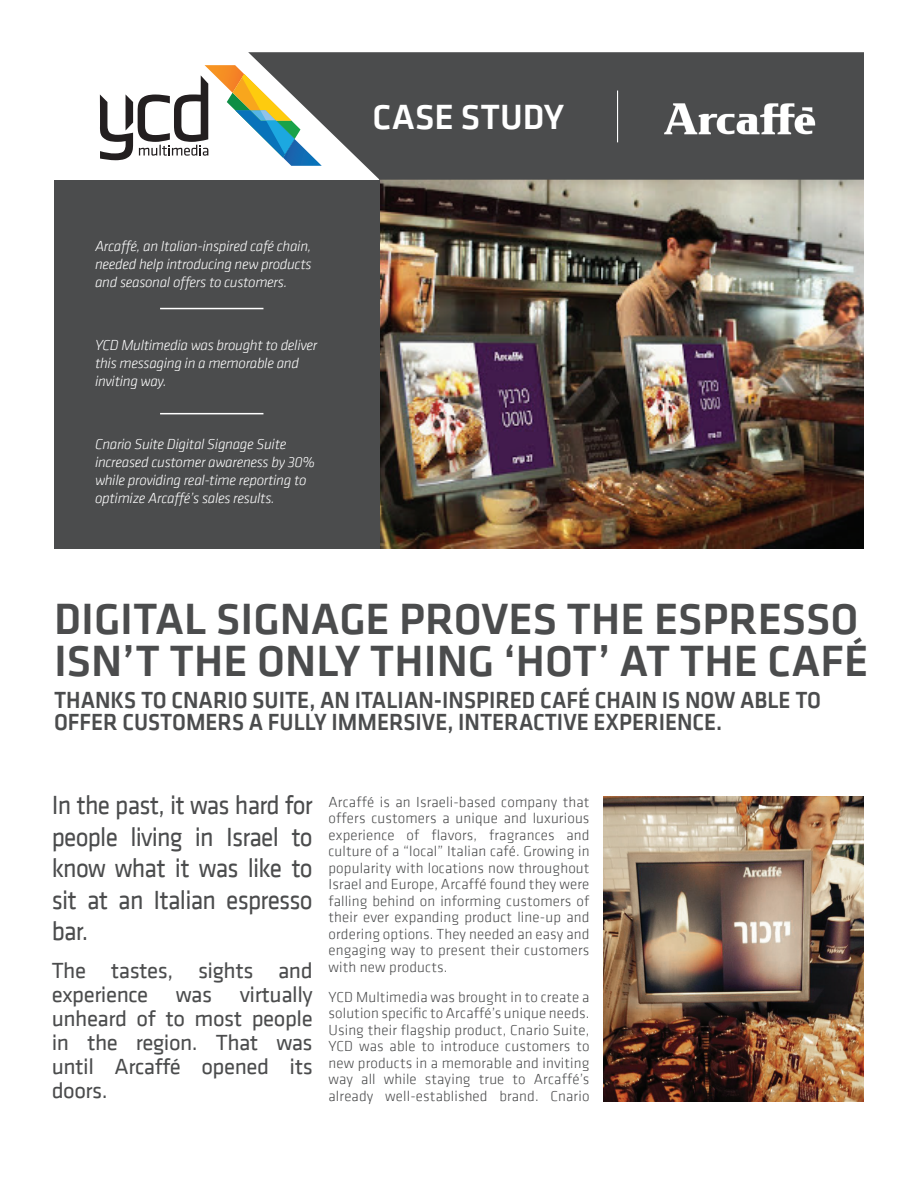
<style>
.page{position:relative;width:918px;height:1188px;background:#fff}
.page>*{position:absolute;margin:0;border:0;box-sizing:border-box;transform-origin:0 0}
.t1{font:500 45px/42px "Klavika CH";color:#4b4c4d}
.t2{font:500 36px "Klavika CH";color:#fff}
.t3{font:27px/31.5px "Klavika CH";letter-spacing:-.03em;color:#4b4c4d;text-align:justify;scale:.94 1}
.t4{font:500 24px/22.5px "Klavika CH";color:#4b4c4d;scale:.93 1}
.t5{font:22.5px/24px "Klavika CH";letter-spacing:-.02em;color:#4b4c4d;text-align:justify}
.t6{font:300 15px/16.5px "Klavika CH";letter-spacing:.01em;color:#4b4c4d;text-align:justify}
.t7{font:italic 300 15px/18px "Klavika CH";letter-spacing:-.02em;color:#fff}
</style>
<div class="page">
<img style="left:379px;top:180px;width:485px;height:368px">
<div style="left:248px;top:52px;width:616px;height:128px;background:#4b4c4d"></div>
<svg style="left:100px;top:65px;width:222px;height:101px"></svg>
<hr style="left:617px;top:91px;width:1px;height:51px;background:#fff">
<div style="left:54px;top:180px;width:325px;height:368px;background:#4b4c4d"></div>
<img style="left:603px;top:796px;width:261px;height:306px">
<img style="left:653px;top:89px;width:176px;height:62px">
<hr style="left:160px;top:308px;width:103px;height:1px;background:#fff">
<hr style="left:160px;top:413px;width:103px;height:1px;background:#fff">
<p class="t7" style="left:95px;top:238px;width:218px;text-align:justify">Arcaffé, an Italian-inspired café chain, needed help introducing new products and seasonal offers to customers.</p>
<p class="t7" style="left:95px;top:337px;width:224px">YCD Multimedia was brought to deliver this messaging in a memorable and inviting way.</p>
<p class="t7" style="left:95px;top:436px;width:222px">Cnario Suite Digital Signage Suite increased customer awareness by 30% while providing real-time reporting to optimize Arcaffé’s sales results.</p>
<p class="t2" style="left:373px;top:97px;width:193px">CASE STUDY</p>
<p class="t1" style="left:54px;top:599px;width:816px">DIGITAL SIGNAGE PROVES THE ESPRESSO<br>ISN’T THE ONLY THING ‘HOT’ AT THE CAFÉ</p>
<p class="t4" style="left:54px;top:689px;width:826px">THANKS TO CNARIO SUITE, AN ITALIAN-INSPIRED CAFÉ CHAIN IS NOW ABLE TO<br>OFFER CUSTOMERS A FULLY IMMERSIVE, INTERACTIVE EXPERIENCE.</p>
<p class="t3" style="left:52px;top:790px;width:279px">In the past, it was hard for people living in Israel to know what it was like to sit at an Italian espresso bar.</p>
<p class="t5" style="left:52px;top:959px;width:263px">The tastes, sights and experience was virtually unheard of to most people in the region. That was until Arcaffé opened its doors.</p>
<p class="t6" style="left:328px;top:794px;width:263px">Arcaffé is an Israeli-based company that offers customers a unique and luxurious experience of flavors, fragrances and culture of a “local” Italian café. Growing in popularity with locations now throughout Israel and Europe, Arcaffé found they were falling behind on informing customers of their ever expanding product line-up and ordering options. They needed an easy and engaging way to present their customers with new products.</p>
<p class="t6" style="left:328px;top:989px;width:263px">YCD Multimedia was brought in to create a solution specific to Arcaffé’s unique needs.<br>Using their flagship product, Cnario Suite, YCD was able to introduce customers to new products in a memorable and inviting way all while staying true to Arcaffé’s already well-established brand. Cnario</p>
</div>
